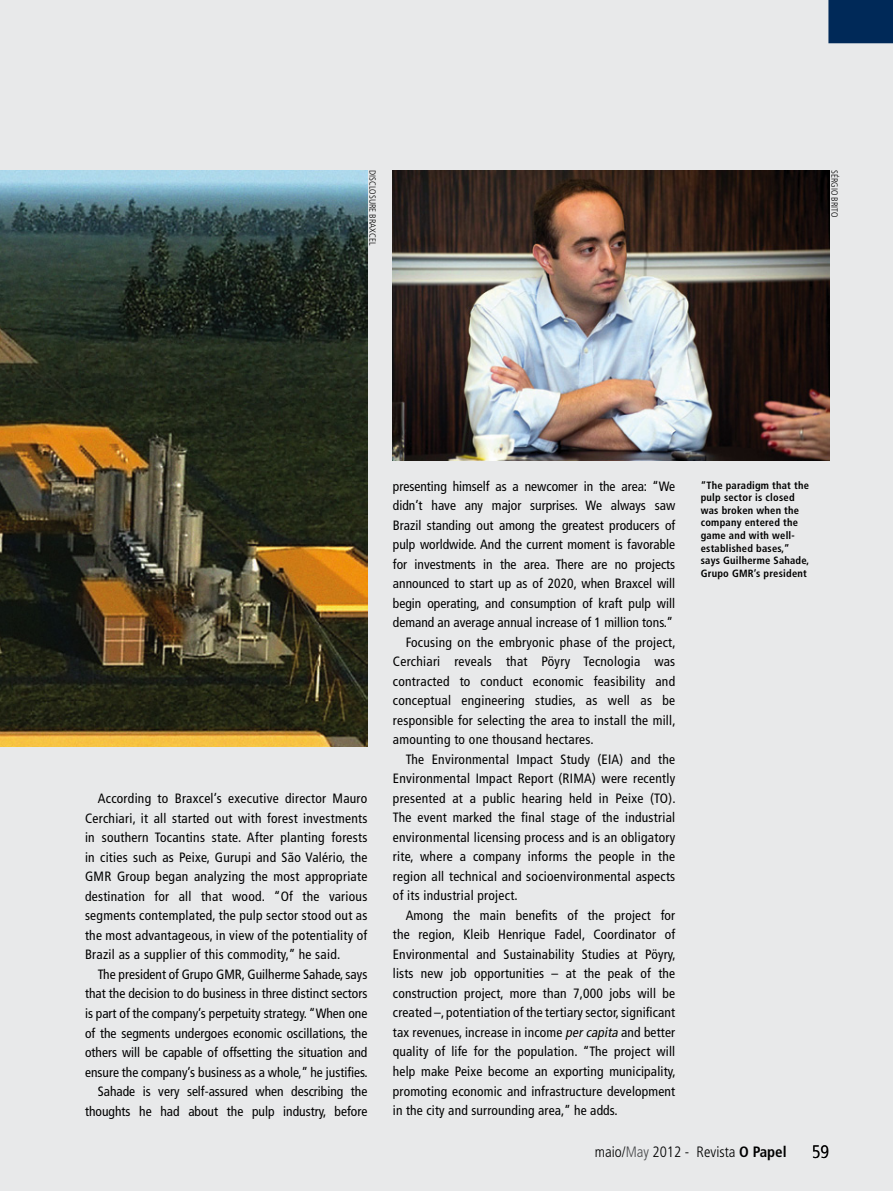
<style>
.page{position:relative;width:893px;height:1191px;background:#e8e9ea}
.page>*{position:absolute;margin:0;border:0;box-sizing:border-box;transform-origin:0 0}
.t1{font:300 condensed 18px "Frutiger LT Std";color:#000}
.t2{font:300 condensed 15px "Frutiger LT Std";color:#000}
.TEXTO{font:condensed 13.5px/19.5px "Frutiger LT Std";letter-spacing:.01em;color:#000;text-align:justify}
.Legenda{font:700 condensed 10.5px/12.6px "Frutiger LT Std";letter-spacing:.02em;color:#000}
.CREDITO{font:300 condensed 9px "Frutiger LT Std";color:#000}
.s1{font-style:italic}
.s2{color:#464749}
.s3{font-weight:700}
</style>
<div class="page">
<div style="left:828px;top:0;width:65px;height:43px;background:#002958"></div>
<img style="left:0;top:170px;width:367px;height:576px">
<img style="left:393px;top:170px;width:436px;height:290px">
<p class="CREDITO" style="left:378px;top:170px;width:77px;rotate:90deg">DISCLOSURE BRAXCEL</p>
<p class="CREDITO" style="left:839px;top:170px;width:48px;rotate:90deg">SÉRGIO BRITO</p>
<p class="TEXTO" style="left:85px;top:789px;width:284px;text-indent:13px">According to Braxcel’s executive director Mauro Cerchiari, it all started out with forest investments in southern Tocantins state. After planting forests in cities such as Peixe, Gurupi and São Valério, the GMR Group began analyzing the most appropriate destination for all that wood. “Of the various segments contemplated, the pulp sector stood out as the most advantageous, in view of the potentiality of Brazil as a supplier of this commodity,” he said.</p>
<p class="TEXTO" style="left:85px;top:964px;width:284px;text-indent:13px">The president of Grupo GMR, Guilherme Sahade, says that the decision to do business in three distinct sectors is part of the company’s perpetuity strategy. “When one of the segments undergoes economic oscillations, the others will be capable of offsetting the situation and ensure the company’s business as a whole,” he justifies.</p>
<p class="TEXTO" style="left:85px;top:1081px;width:284px;text-align:right">Sahade is very self-assured when describing the thoughts he had about the pulp industry, before</p>
<p class="TEXTO" style="left:393px;top:476px;width:284px">presenting himself as a newcomer in the area: “We didn’t have any major surprises. We always saw Brazil standing out among the greatest producers of pulp worldwide. And the current moment is favorable for investments in the area. There are no projects announced to start up as of 2020, when Braxcel will begin operating, and consumption of kraft pulp will demand an average annual increase of 1 million tons.”</p>
<p class="TEXTO" style="left:393px;top:632px;width:284px;text-indent:13px">Focusing on the embryonic phase of the project, Cerchiari reveals that Pöyry Tecnologia was contracted to conduct economic feasibility and conceptual engineering studies, as well as be responsible for selecting the area to install the mill, amounting to one thousand hectares.</p>
<p class="TEXTO" style="left:393px;top:749px;width:284px;text-indent:13px">The Environmental Impact Study (EIA) and the Environmental Impact Report (RIMA) were recently presented at a public hearing held in Peixe (TO).<br>The event marked the final stage of the industrial environmental licensing process and is an obligatory rite, where a company informs the people in the region all technical and socioenvironmental aspects of its industrial project.</p>
<p class="TEXTO" style="left:393px;top:905px;width:284px;text-indent:13px">Among the main benefits of the project for the region, Kleib Henrique Fadel, Coordinator of Environmental and Sustainability Studies at Pöyry, lists new job opportunities – at the peak of the construction project, more than 7,000 jobs will be created –, potentiation of the tertiary sector, significant tax revenues, increase in income <span class="s1">percapita</span> and better quality of life for the population. “The project will help make Peixe become an exporting municipality, promoting economic and infrastructure development in the city and surrounding area,” he adds.</p>
<p class="Legenda" style="left:701px;top:478px;width:110px">“The paradigm that the pulp sector is closed was broken when the company entered the game and with well&shy;established bases,” says Guilherme Sahade,<br>Grupo GMR’s president</p>
<p class="t2" style="left:595px;top:1142px;width:193px">maio/<span class="s2">May</span> 2012 - Revista <span class="s3">O Papel</span></p>
<p class="t1" style="left:812px;top:1141px;width:19px">59</p>
</div>
